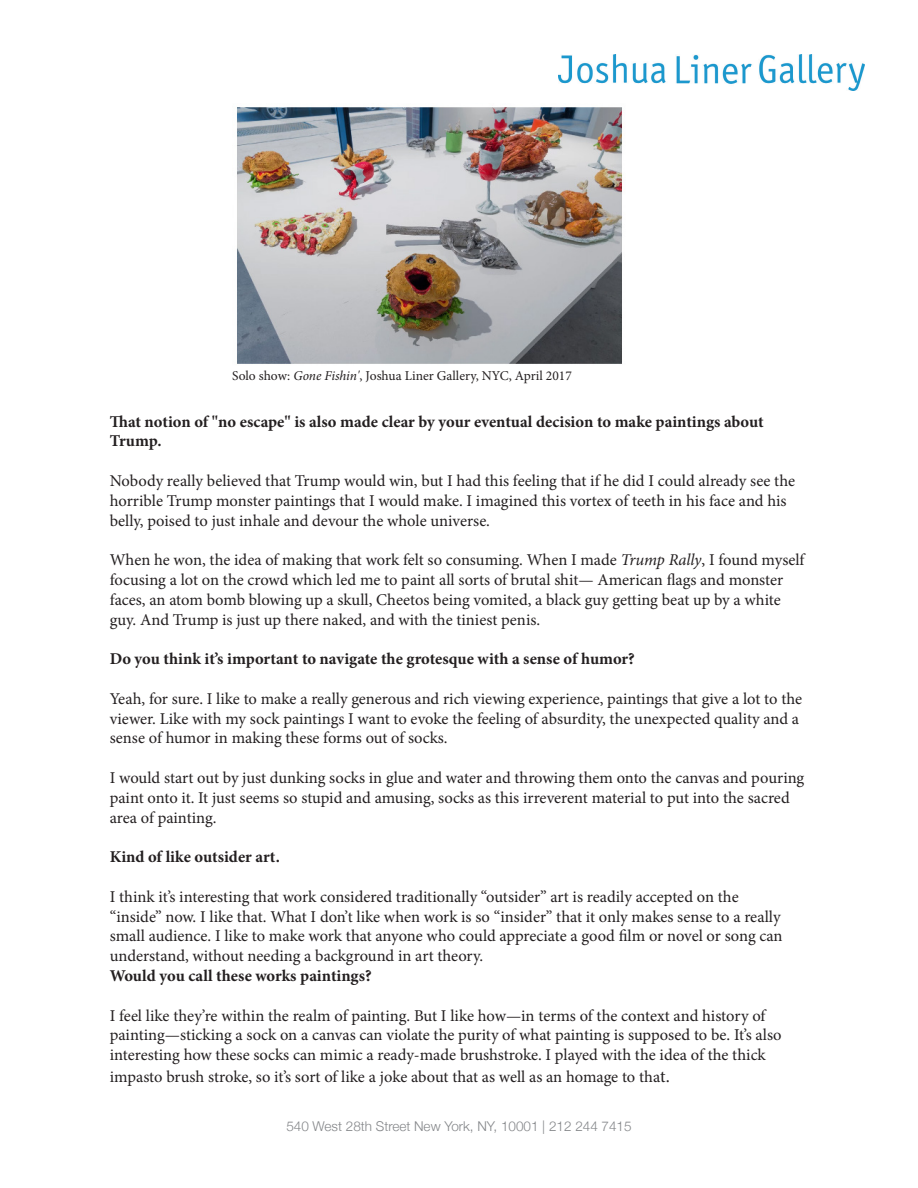
<style>
.page{position:relative;width:918px;height:1188px;background:#fff}
.page>*{position:absolute;margin:0;border:0;box-sizing:border-box;transform-origin:0 0}
.t1{font:16.5px/19.8px "Minion Pro";letter-spacing:-.005em;color:#231f20}
.t2{font:700 16.5px/19.8px "Minion Pro";color:#231f20}
.t3{font:13.5px "Minion Pro";color:#231f20}
.t4{font:300 13.5px "Helvetica Neue";color:#848689}
.s1{font-style:italic}
.s2{font-size:18px}
</style>
<div class="page">
<img style="left:559px;top:54px;width:305px;height:36px">
<img style="left:237px;top:107px;width:385px;height:257px">
<p class="t3" style="left:232px;top:367px;width:341px">Solo show: <span class="s1">Gone Fishin'</span>, Joshua Liner Gallery, NYC, April 2017</p>
<p class="t2" style="left:110px;top:411px;width:656px">That notion of "no escape" is also made clear by your eventual decision to make paintings about<br>Trump.</p>
<p class="t1" style="left:110px;top:471px;width:687px">Nobody really believed that Trump would win, but I had this feeling that if he did I could already see the horrible Trump monster paintings that I would make. I imagined this vortex of teeth in his face and his belly, poised to just inhale and devour the whole universe.</p>
<p class="t1" style="left:110px;top:550px;width:696px">When he won, the idea of making that work felt so consuming. When I made <span class="s1">Trump Rally</span>, I found myself focusing a lot on the crowd which led me to paint all sorts of brutal shit— American flags and monster faces, an atom bomb blowing up a skull, Cheetos being vomited, a black guy getting beat up by a white guy. And Trump is just up there naked, and with the tiniest penis.</p>
<p class="t2" style="left:110px;top:649px;width:527px">Do you think it’s important to navigate the grotesque with a sense of humor?</p>
<p class="t1" style="left:110px;top:689px;width:694px">Yeah, for sure. I like to make a really generous and rich viewing experience, paintings that give a lot to the viewer. Like with my sock paintings I want to evoke the feeling of absurdity, the unexpected quality and a sense of humor in making these forms out of socks.</p>
<p class="t1" style="left:110px;top:768px;width:696px">I would start out by just dunking socks in glue and water and throwing them onto the canvas and pouring paint onto it. It just seems so stupid and amusing, socks as this irreverent material to put into the sacred area of painting.</p>
<p class="t2" style="left:110px;top:847px;width:172px">Kind of like outsider art.</p>
<p class="t1" style="left:110px;top:887px;width:674px">I think it’s interesting that work considered traditionally “outsider” art is readily accepted on the “inside” now. I like that. What I don’t like when work is so “insider” that it only makes sense to a really small audience. I like to make work that anyone who could appreciate a good film or novel or song can understand, without needing a background in art theory.</p>
<p class="t2" style="left:110px;top:966px;width:263px">Would you call these works paintings?</p>
<p class="t1" style="left:110px;top:1005px;width:673px">I feel like they’re within the realm of painting. But I like how—in terms of the context and history of painting—sticking a sock on a canvas can violate the purity of what painting is supposed to be. It’s also interesting how these socks can mimic a ready-made brushstroke. I played with the idea of the thick</p>
<p class="t1" style="left:110px;top:1067px;width:562px">impasto brush stroke, so it’s sort of like a joke about that as well as an homage to tha<span class="s2">t.</span></p>
<p class="t4" style="left:286px;top:1115px;width:347px">540 West 28th Street New York, NY, 10001 | 212 244 7415</p>
</div>
